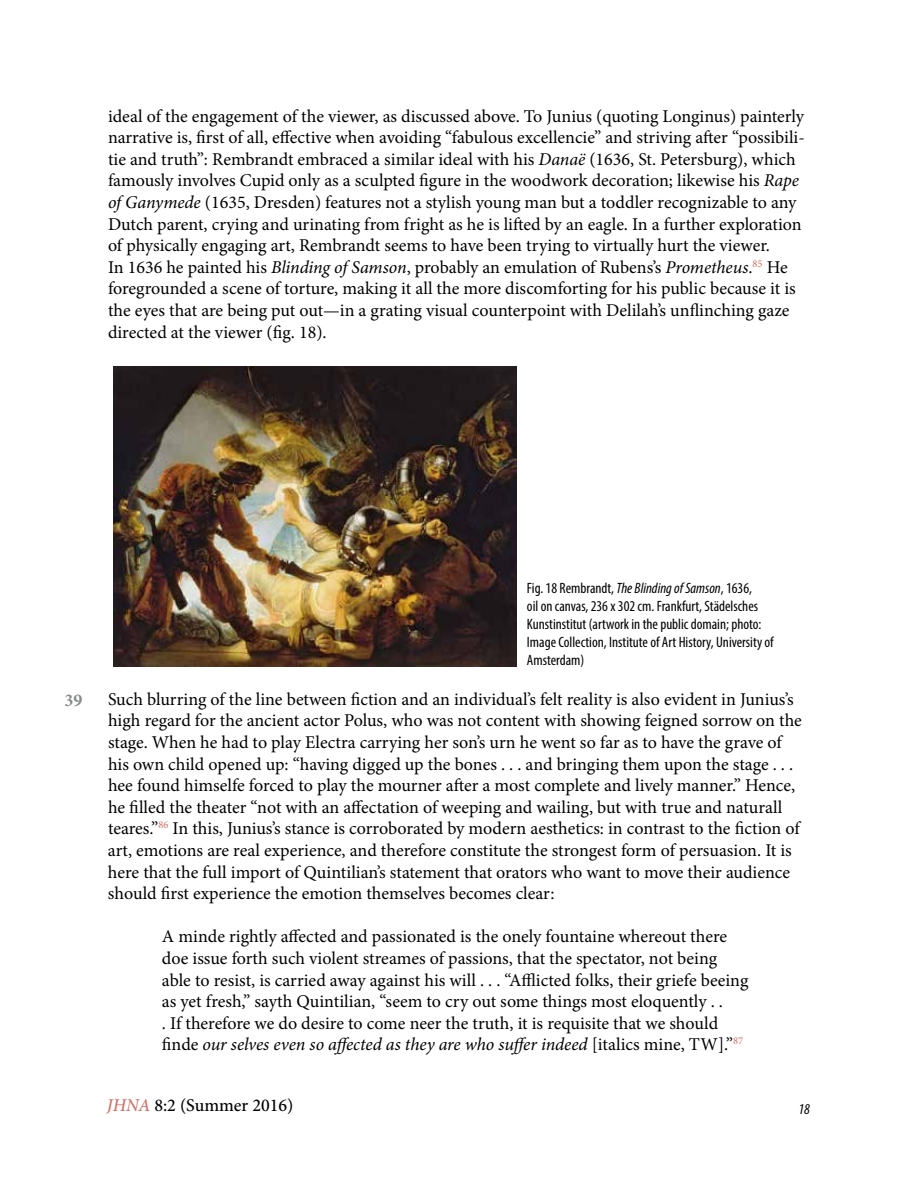
<style>
.page{position:relative;width:918px;height:1188px;background:#fff}
.page>*{position:absolute;margin:0;border:0;box-sizing:border-box;transform-origin:0 0}
.t1{font:18px/21.6px "Minion Pro";color:#000}
.t2{font:500 18px "Minion Pro";color:#000}
.t3{font:700 18px "Minion Pro";color:#888a8c}
.t4{font:condensed 15px/18px "Myriad Pro";color:#000}
.t5{font:italic condensed 15px "Myriad Pro";color:#000}
.s1{font-style:italic}
.s2{font-style:italic;color:#d46c62}
</style>
<div class="page">
<img style="left:113px;top:366px;width:404px;height:300px">
<p class="t1" style="left:108px;top:105px;width:698px">ideal of the engagement of the viewer, as discussed above. To Junius (quoting Longinus) painterly narrative is, first of all, effective when avoiding “fabulous excellencie” and striving after “possibili&shy;tie and truth”: Rembrandt embraced a similar ideal with his <span class="s1">Danaë</span> (1636, St. Petersburg), which famously involves Cupid only as a sculpted figure in the woodwork decoration; likewise his <span class="s1">Rape of Ganymede</span> (1635, Dresden) features not a stylish young man but a toddler recognizable to any Dutch parent, crying and urinating from fright as he is lifted by an eagle. In a further exploration of physically engaging art, Rembrandt seems to have been trying to virtually hurt the viewer.<br>In 1636 he painted his <span class="s1">Blinding of Samson</span>, probably an emulation of Rubens’s <span class="s1">Prometheus</span>.<sup>85</sup> He foregrounded a scene of torture, making it all the more discomforting for his public because it is the eyes that are being put out—in a grating visual counterpoint with Delilah’s unflinching gaze directed at the viewer (fig. 18).</p>
<p class="t3" style="left:64px;top:687px;width:19px">39</p>
<p class="t4" style="left:527px;top:579px;width:248px">Fig. 18 Rembrandt, <span class="s1">The Blinding of Samson</span>, 1636,<br>oil on canvas, 236 x 302 cm. Frankfurt, Städelsches Kunstinstitut (artwork in the public domain; photo:<br>Image Collection, Institute of Art History, University of Amsterdam)</p>
<p class="t1" style="left:108px;top:688px;width:695px">Such blurring of the line between fiction and an individual’s felt reality is also evident in Junius’s high regard for the ancient actor Polus, who was not content with showing feigned sorrow on the stage. When he had to play Electra carrying her son’s urn he went so far as to have the grave of his own child opened up: “having digged up the bones . . . and bringing them upon the stage . . . hee found himselfe forced to play the mourner after a most complete and lively manner.” Hence, he filled the theater “not with an affectation of weeping and wailing, but with true and naturall teares.”<sup>86</sup> In this, Junius’s stance is corroborated by modern aesthetics: in contrast to the fiction of art, emotions are real experience, and therefore constitute the strongest form of persuasion. It is here that the full import of Quintilian’s statement that orators who want to move their audience should first experience the emotion themselves becomes clear:</p>
<p class="t1" style="left:162px;top:926px;width:588px">A minde rightly affected and passionated is the onely fountaine whereout there doe issue forth such violent streames of passions, that the spectator, not being able to resist, is carried away against his will . . . “Afflicted folks, their griefe beeing as yet fresh,” sayth Quintilian, “seem to cry out some things most eloquently . .<br>. If therefore we do desire to come neer the truth, it is requisite that we should finde <span class="s1">our selves even so affected as they are who suffer indeed</span> [italics mine, TW].”<sup>87</sup></p>
<p class="t2" style="left:107px;top:1093px;width:188px"><span class="s2">JHNA</span> 8:2 (Summer 2016)</p>
<p class="t5" style="left:798px;top:1100px;width:13px">18</p>
</div>
